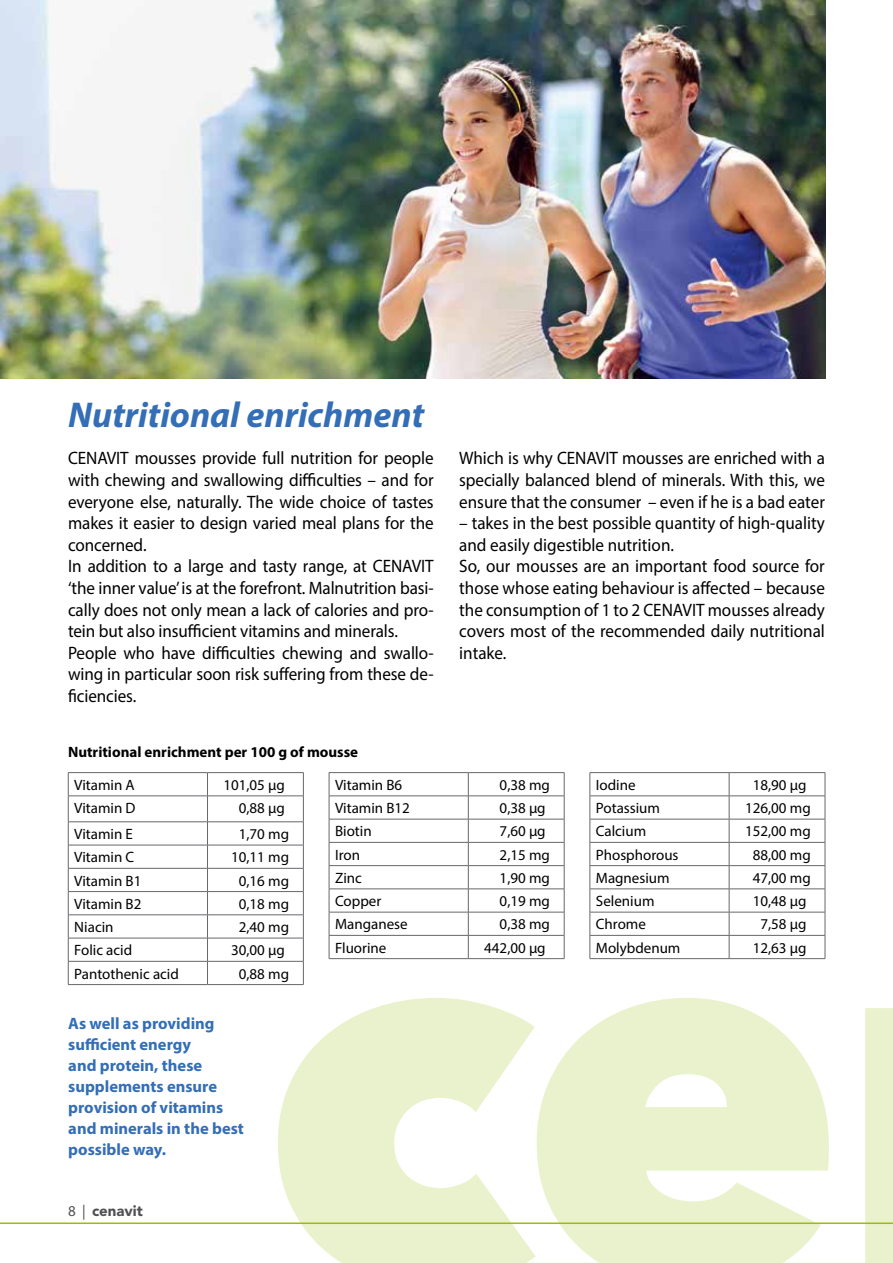
<style>
.page{position:relative;width:893px;height:1263px;background:#fff}
.page>*{position:absolute;margin:0;border:0;box-sizing:border-box;transform-origin:0 0}
.t1{font:italic 700 36px "Myriad Pro";color:#336eb6}
.t2{font:18px/21.6px "Myriad Pro";letter-spacing:-.005em;color:#000;scale:.95 1}
.t3{font:700 16.5px/21px "Myriad Pro";color:#336eb6}
.t4{font:15px "Myriad Pro";color:#000}
.t5{font:700 15px "Myriad Pro";color:#000}
.t6{font:900 15px "Avenir LT Std";color:#504f53}
.s1{font-family:"Myriad Pro";font-weight:400}
</style>
<div class="page">
<img style="left:0;top:0;width:825px;height:378px">
<svg style="left:278px;top:998px;width:615px;height:265px;fill:#eaf2cd"></svg>
<hr style="left:68px;top:772px;width:139px;height:1px;background:#68676c">
<hr style="left:207px;top:772px;width:97px;height:1px;background:#68676c">
<hr style="left:68px;top:796px;width:139px;height:1px;background:#68676c">
<hr style="left:207px;top:796px;width:97px;height:1px;background:#68676c">
<hr style="left:68px;top:821px;width:139px;height:1px;background:#68676c">
<hr style="left:207px;top:821px;width:97px;height:1px;background:#68676c">
<hr style="left:68px;top:845px;width:139px;height:1px;background:#68676c">
<hr style="left:207px;top:845px;width:97px;height:1px;background:#68676c">
<hr style="left:68px;top:868px;width:139px;height:1px;background:#68676c">
<hr style="left:207px;top:868px;width:97px;height:1px;background:#68676c">
<hr style="left:68px;top:891px;width:139px;height:1px;background:#68676c">
<hr style="left:207px;top:891px;width:97px;height:1px;background:#68676c">
<hr style="left:68px;top:914px;width:139px;height:1px;background:#68676c">
<hr style="left:207px;top:914px;width:97px;height:1px;background:#68676c">
<hr style="left:68px;top:938px;width:139px;height:1px;background:#68676c">
<hr style="left:207px;top:938px;width:97px;height:1px;background:#68676c">
<hr style="left:68px;top:961px;width:139px;height:1px;background:#68676c">
<svg style="left:68px;top:773px;width:1px;height:211px"></svg>
<hr style="left:207px;top:961px;width:97px;height:1px;background:#68676c">
<svg style="left:207px;top:773px;width:1px;height:211px"></svg>
<svg style="left:303px;top:773px;width:1px;height:211px"></svg>
<hr style="left:68px;top:984px;width:139px;height:1px;background:#68676c">
<hr style="left:207px;top:984px;width:97px;height:1px;background:#68676c">
<hr style="left:329px;top:772px;width:139px;height:1px;background:#68676c">
<hr style="left:468px;top:772px;width:96px;height:1px;background:#68676c">
<hr style="left:329px;top:796px;width:139px;height:1px;background:#68676c">
<hr style="left:468px;top:796px;width:96px;height:1px;background:#68676c">
<hr style="left:329px;top:819px;width:139px;height:1px;background:#68676c">
<hr style="left:468px;top:819px;width:96px;height:1px;background:#68676c">
<hr style="left:329px;top:842px;width:139px;height:1px;background:#68676c">
<hr style="left:468px;top:842px;width:96px;height:1px;background:#68676c">
<hr style="left:329px;top:865px;width:139px;height:1px;background:#68676c">
<hr style="left:468px;top:865px;width:96px;height:1px;background:#68676c">
<hr style="left:329px;top:889px;width:139px;height:1px;background:#68676c">
<hr style="left:468px;top:889px;width:96px;height:1px;background:#68676c">
<hr style="left:329px;top:912px;width:139px;height:1px;background:#68676c">
<hr style="left:468px;top:912px;width:96px;height:1px;background:#68676c">
<hr style="left:329px;top:935px;width:139px;height:1px;background:#68676c">
<svg style="left:329px;top:773px;width:1px;height:185px"></svg>
<hr style="left:468px;top:935px;width:96px;height:1px;background:#68676c">
<svg style="left:468px;top:773px;width:1px;height:185px"></svg>
<svg style="left:564px;top:773px;width:1px;height:185px"></svg>
<hr style="left:329px;top:958px;width:139px;height:1px;background:#68676c">
<hr style="left:468px;top:958px;width:96px;height:1px;background:#68676c">
<hr style="left:590px;top:772px;width:139px;height:1px;background:#68676c">
<hr style="left:729px;top:772px;width:96px;height:1px;background:#68676c">
<hr style="left:590px;top:796px;width:139px;height:1px;background:#68676c">
<hr style="left:729px;top:796px;width:96px;height:1px;background:#68676c">
<hr style="left:590px;top:819px;width:139px;height:1px;background:#68676c">
<hr style="left:729px;top:819px;width:96px;height:1px;background:#68676c">
<hr style="left:590px;top:842px;width:139px;height:1px;background:#68676c">
<hr style="left:729px;top:842px;width:96px;height:1px;background:#68676c">
<hr style="left:590px;top:865px;width:139px;height:1px;background:#68676c">
<hr style="left:729px;top:865px;width:96px;height:1px;background:#68676c">
<hr style="left:590px;top:889px;width:139px;height:1px;background:#68676c">
<hr style="left:729px;top:889px;width:96px;height:1px;background:#68676c">
<hr style="left:590px;top:912px;width:139px;height:1px;background:#68676c">
<hr style="left:729px;top:912px;width:96px;height:1px;background:#68676c">
<hr style="left:590px;top:935px;width:139px;height:1px;background:#68676c">
<svg style="left:590px;top:773px;width:1px;height:185px"></svg>
<hr style="left:729px;top:935px;width:96px;height:1px;background:#68676c">
<svg style="left:729px;top:773px;width:1px;height:185px"></svg>
<svg style="left:825px;top:773px;width:1px;height:185px"></svg>
<hr style="left:590px;top:958px;width:139px;height:1px;background:#68676c">
<hr style="left:729px;top:958px;width:96px;height:1px;background:#68676c">
<hr style="left:0;top:1222px;width:893px;height:2px;background:#98c000">
<h1 class="t1" style="left:68px;top:391px;width:357px">Nutritional enrichment</h1>
<p class="t2" style="left:68px;top:447px;width:386px">CENAVIT mousses provide full nutrition for people with chewing and swallowing difficulties – and for everyone else, naturally. The wide choice of tastes makes it easier to design varied meal plans for the concerned.<br>In addition to a large and tasty range, at CENAVIT ‘the inner value’ is at the forefront. Malnutrition basi&shy;cally does not only mean a lack of calories and pro&shy;tein but also insufficient vitamins and minerals.<br>People who have difficulties chewing and swallo&shy;wing in particular soon risk suffering from these de&shy;ficiencies.</p>
<p class="t2" style="left:459px;top:447px;width:386px;text-align:justify">Which is why CENAVIT mousses are enriched with a specially balanced blend of minerals. With this, we ensure that the consumer – even if he is a bad eater</p>
<p class="t2" style="left:459px;top:512px;width:386px">– takes in the best possible quantity of high-quality and easily digestible nutrition.<br>So, our mousses are an important food source for those whose eating behaviour is affected – because the consumption of 1 to 2 CENAVIT mousses already covers most of the recommended daily nutritional intake.</p>
<p class="t5" style="left:68px;top:742px;width:292px">Nutritional enrichment per 100 g of mousse</p>
<p class="t4" style="left:74px;top:775px;width:62px">Vitamin A</p>
<p class="t4" style="left:223px;top:775px;width:63px">101,05 µg</p>
<p class="t4" style="left:74px;top:799px;width:63px">Vitamin D</p>
<p class="t4" style="left:239px;top:799px;width:48px">0,88 µg</p>
<p class="t4" style="left:74px;top:825px;width:60px">Vitamin E</p>
<p class="t4" style="left:239px;top:825px;width:52px">1,70 mg</p>
<p class="t4" style="left:74px;top:848px;width:62px">Vitamin C</p>
<p class="t4" style="left:231px;top:848px;width:59px">10,11 mg</p>
<p class="t4" style="left:74px;top:871px;width:69px">Vitamin B1</p>
<p class="t4" style="left:239px;top:871px;width:52px">0,16 mg</p>
<p class="t4" style="left:74px;top:894px;width:69px">Vitamin B2</p>
<p class="t4" style="left:239px;top:894px;width:52px">0,18 mg</p>
<p class="t4" style="left:74px;top:918px;width:41px">Niacin</p>
<p class="t4" style="left:239px;top:918px;width:52px">2,40 mg</p>
<p class="t4" style="left:74px;top:941px;width:59px">Folic acid</p>
<p class="t4" style="left:231px;top:941px;width:55px">30,00 µg</p>
<p class="t4" style="left:74px;top:964px;width:106px">Pantothenic acid</p>
<p class="t4" style="left:239px;top:964px;width:52px">0,88 mg</p>
<p class="t4" style="left:335px;top:775px;width:69px">Vitamin B6</p>
<p class="t4" style="left:500px;top:775px;width:52px">0,38 mg</p>
<p class="t4" style="left:335px;top:799px;width:76px">Vitamin B12</p>
<p class="t4" style="left:500px;top:799px;width:48px">0,38 µg</p>
<p class="t4" style="left:335px;top:822px;width:38px">Biotin</p>
<p class="t4" style="left:500px;top:822px;width:48px">7,60 µg</p>
<p class="t4" style="left:335px;top:845px;width:27px">Iron</p>
<p class="t4" style="left:500px;top:845px;width:52px">2,15 mg</p>
<p class="t4" style="left:335px;top:868px;width:28px">Zinc</p>
<p class="t4" style="left:500px;top:868px;width:52px">1,90 mg</p>
<p class="t4" style="left:335px;top:892px;width:48px">Copper</p>
<p class="t4" style="left:500px;top:892px;width:52px">0,19 mg</p>
<p class="t4" style="left:335px;top:915px;width:74px">Manganese</p>
<p class="t4" style="left:500px;top:915px;width:52px">0,38 mg</p>
<p class="t4" style="left:335px;top:938px;width:53px">Fluorine</p>
<p class="t4" style="left:484px;top:938px;width:63px">442,00 µg</p>
<p class="t3" style="left:68px;top:1012px;width:177px">As well as providing sufficient energy<br>and protein, these supplements ensure provision of vitamins and minerals in the best possible way.</p>
<p class="t6" style="left:68px;top:1202px;width:76px"><span class="s1">8 |</span> cenavit</p>
<p class="t4" style="left:596px;top:775px;width:41px">Iodine</p>
<p class="t4" style="left:753px;top:775px;width:55px">18,90 µg</p>
<p class="t4" style="left:596px;top:799px;width:66px">Potassium</p>
<p class="t4" style="left:745px;top:799px;width:67px">126,00 mg</p>
<p class="t4" style="left:596px;top:822px;width:52px">Calcium</p>
<p class="t4" style="left:745px;top:822px;width:67px">152,00 mg</p>
<p class="t4" style="left:596px;top:845px;width:84px">Phosphorous</p>
<p class="t4" style="left:753px;top:845px;width:59px">88,00 mg</p>
<p class="t4" style="left:596px;top:868px;width:75px">Magnesium</p>
<p class="t4" style="left:753px;top:868px;width:59px">47,00 mg</p>
<p class="t4" style="left:596px;top:892px;width:60px">Selenium</p>
<p class="t4" style="left:753px;top:892px;width:55px">10,48 µg</p>
<p class="t4" style="left:596px;top:915px;width:52px">Chrome</p>
<p class="t4" style="left:760px;top:915px;width:48px">7,58 µg</p>
<p class="t4" style="left:596px;top:938px;width:86px">Molybdenum</p>
<p class="t4" style="left:753px;top:938px;width:55px">12,63 µg</p>
</div>
